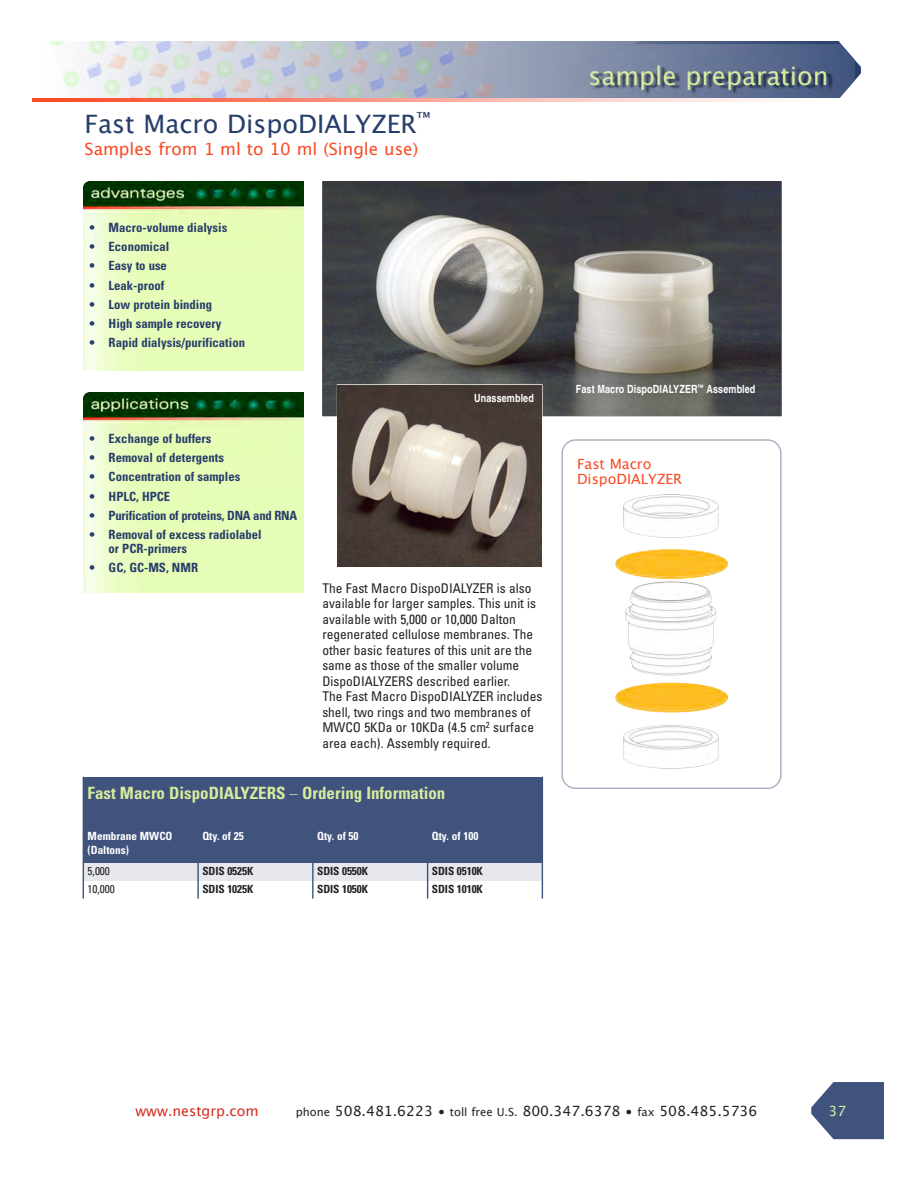
<style>
.page{position:relative;width:917px;height:1187px;background:#fff}
.page>*{position:absolute;margin:0;border:0;box-sizing:border-box;transform-origin:0 0}
.t1{font:25.35px "Lucida Grande";color:#283e6a}
.t2{font:25.35px "Lucida Grande";color:#d7eb9f}
.t3{font:700 condensed 16.95px "Univers";color:#d7eb9f}
.t4{font:16.95px "Lucida Grande";color:#f84b24}
.t5{font:14.1px "Lucida Grande";color:#232021}
.t6{font:14.1px/15.5px "Lucida Grande";color:#f84b24}
.t7{font:14.1px "Lucida Grande";color:#d62d24}
.t8{font:14.1px "Lucida Grande";color:#d7eb9f}
.t9{font:condensed 13.35px/15.5px "Univers";color:#232021}
.t10{font:700 condensed 12.75px/14.1px "Univers";color:#283e6a}
.t11{font:700 condensed 12.75px "Univers";letter-spacing:-.02em;color:#283e6a}
.t12{font:700 condensed 11.25px "Univers";letter-spacing:-.005em;color:#232021}
.t13{font:700 condensed 11.25px/14.1px "Univers";color:#fff}
.t14{font:700 condensed 11.25px "Helvetica";color:#fff}
.t15{font:condensed 11.25px "Univers";letter-spacing:-.005em;color:#232021}
.s1{font-family:"Helvetica";font-weight:300;font-stretch:normal}
.s2{font-size:11.25px}
.s3{font-size:13.35px}
</style>
<div class="page">
<img style="left:33px;top:42px;width:827px;height:57px">
<img style="left:45px;top:42px;width:629px;height:57px">
<img style="left:130px;top:101px;width:636px;height:1px">
<img style="left:632px;top:44px;width:222px;height:55px">
<img style="left:130px;top:44px;width:502px;height:55px">
<img style="left:33px;top:99px;width:733px;height:2px">
<img style="left:811px;top:1082px;width:72px;height:57px">
<img style="left:323px;top:182px;width:457px;height:233px">
<img style="left:83px;top:181px;width:220px;height:189px">
<img style="left:83px;top:392px;width:220px;height:200px">
<svg style="left:561px;top:439px;width:220px;height:350px"></svg>
<img style="left:615px;top:494px;width:112px;height:274px">
<div style="left:83px;top:776px;width:459px;height:51px;background:#40537c"></div>
<div style="left:83px;top:827px;width:115px;height:36px;background:#40537c"></div>
<div style="left:198px;top:827px;width:115px;height:36px;background:#40537c"></div>
<div style="left:313px;top:827px;width:114px;height:36px;background:#40537c"></div>
<div style="left:427px;top:827px;width:115px;height:36px;background:#40537c"></div>
<div style="left:83px;top:863px;width:115px;height:17px;background:#e6e8ed"></div>
<div style="left:198px;top:863px;width:115px;height:17px;background:#e6e8ed"></div>
<div style="left:313px;top:863px;width:114px;height:17px;background:#e6e8ed"></div>
<div style="left:427px;top:863px;width:115px;height:17px;background:#e6e8ed"></div>
<svg style="left:82px;top:776px;width:3px;height:123px"></svg>
<svg style="left:197px;top:863px;width:2px;height:36px"></svg>
<svg style="left:311px;top:863px;width:3px;height:36px"></svg>
<svg style="left:426px;top:863px;width:3px;height:36px"></svg>
<svg style="left:541px;top:776px;width:2px;height:123px"></svg>
<div style="left:337px;top:384px;width:205px;height:183px;border:1px solid #fff"></div>
<img style="left:338px;top:385px;width:203px;height:181px">
<h1 class="t1" style="left:85px;top:108px;width:347px">Fast Macro DispoDIALYZER<sup>™</sup></h1>
<p class="t4" style="left:85px;top:139px;width:335px">Samples from 1 ml to 10 ml (Single use)</p>
<p class="t10" style="left:89px;top:222px;width:139px">• Macro-volume dialysis</p>
<p class="t10" style="left:89px;top:241px;width:81px">• Economical</p>
<p class="t10" style="left:89px;top:260px;width:79px">• Easy to use</p>
<p class="t10" style="left:89px;top:279px;width:76px">• Leak-proof</p>
<p class="t10" style="left:89px;top:298px;width:124px">• Low protein binding</p>
<p class="t10" style="left:89px;top:317px;width:133px">• High sample recovery</p>
<p class="t10" style="left:89px;top:337px;width:157px">• Rapid dialysis/purification</p>
<p class="t10" style="left:89px;top:433px;width:123px">• Exchange of buffers</p>
<p class="t10" style="left:89px;top:452px;width:136px">• Removal of detergents</p>
<p class="t10" style="left:89px;top:471px;width:152px">• Concentration of samples</p>
<p class="t10" style="left:89px;top:490px;width:82px">• HPLC, HPCE</p>
<p class="t11" style="left:89px;top:510px;width:209px">• Purification of proteins, DNA and RNA</p>
<p class="t10" style="left:109px;top:528px;width:155px;text-indent:-19px">• Removal of excess radiolabel or PCR-primers</p>
<p class="t10" style="left:89px;top:562px;width:110px">• GC, GC-MS, NMR</p>
<p class="t14" style="left:474px;top:393px;width:61px">Unassembled</p>
<p class="t9" style="left:322px;top:581px;width:221px">The Fast Macro DispoDIALYZER is also available for larger samples. This unit is available with 5,000 or 10,000 Dalton regenerated cellulose membranes. The other basic features of this unit are the same as those of the smaller volume DispoDIALYZERS described earlier.<br>The Fast Macro DispoDIALYZER includes shell, two rings and two membranes of MWCO 5KDa or 10KDa (4.5 cm<sup>2</sup> surface area each). Assembly required.</p>
<p class="t3" style="left:88px;top:786px;width:359px">Fast Macro DispoDIALYZERS <span class="s1">–</span> Ordering Information</p>
<p class="t13" style="left:88px;top:830px;width:86px">Membrane MWCO (Daltons)</p>
<p class="t13" style="left:202px;top:830px;width:43px">Qty. of 25</p>
<p class="t13" style="left:317px;top:830px;width:43px">Qty. of 50</p>
<p class="t13" style="left:432px;top:830px;width:48px">Qty. of 100</p>
<p class="t15" style="left:88px;top:867px;width:24px">5,000</p>
<p class="t12" style="left:202px;top:867px;width:52px">SDIS 0525K</p>
<p class="t12" style="left:317px;top:867px;width:52px">SDIS 0550K</p>
<p class="t12" style="left:432px;top:867px;width:52px">SDIS 0510K</p>
<p class="t15" style="left:88px;top:885px;width:29px">10,000</p>
<p class="t12" style="left:202px;top:885px;width:52px">SDIS 1025K</p>
<p class="t12" style="left:317px;top:885px;width:52px">SDIS 1050K</p>
<p class="t12" style="left:432px;top:885px;width:52px">SDIS 1010K</p>
<h1 class="t2" style="left:588px;top:60px;width:241px">sample preparation</h1>
<p class="t14" style="left:576px;top:385px;width:181px">Fast Macro DispoDIALYZER<sup>™</sup> Assembled</p>
<p class="t6" style="left:577px;top:455px;width:107px">Fast Macro<br>DispoDIALYZER</p>
<p class="t7" style="left:135px;top:1102px;width:125px">www.nestgrp.com</p>
<p class="t5" style="left:296px;top:1102px;width:463px"><span class="s2">phone</span> 508.481.6223 <span class="s3">•</span> <span class="s2">toll free U.S.</span> 800.347.6378 <span class="s3">•</span> <span class="s2">fax</span> 508.485.5736</p>
<p class="t8" style="left:828px;top:1102px;width:19px">37</p>
</div>
